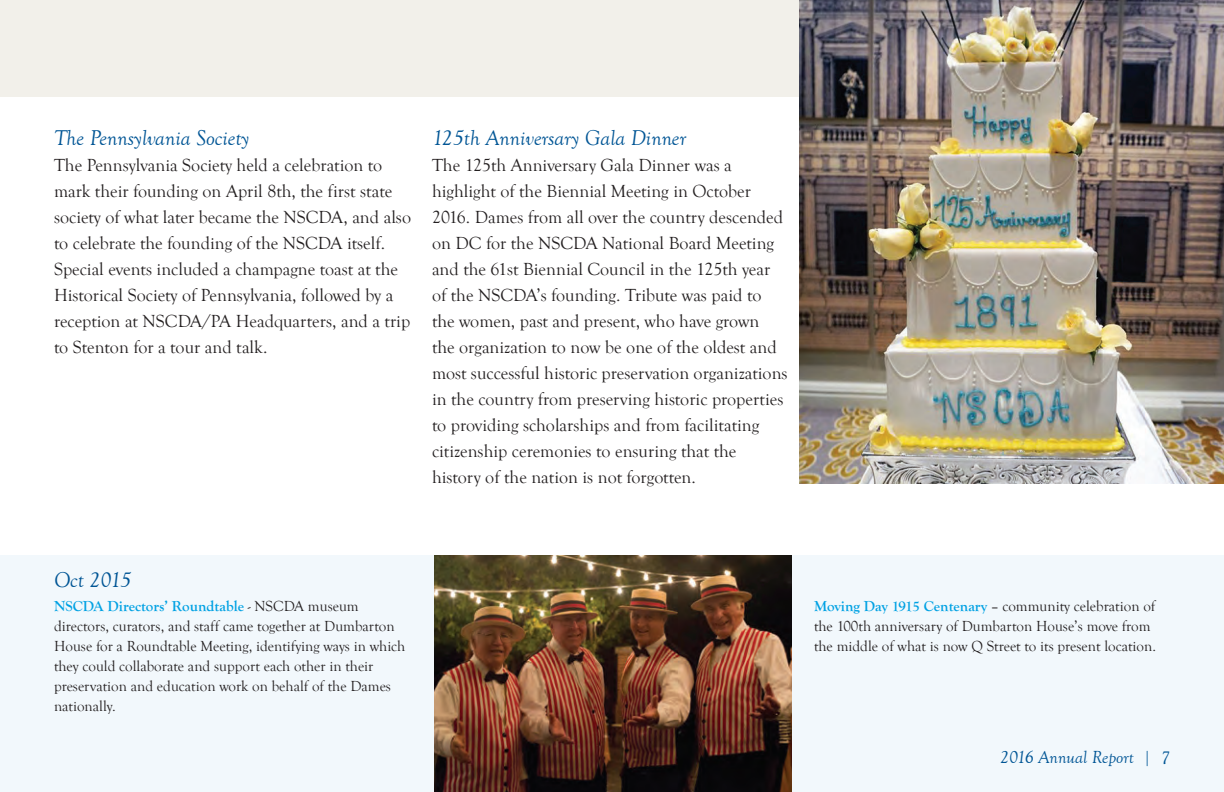
<style>
.page{position:relative;width:1224px;height:792px;background:#fff}
.page>*{position:absolute;margin:0;border:0;box-sizing:border-box;transform-origin:0 0}
.t1{font:italic 22px "Goudy Old Style T";color:#005595}
.t2{font:18px/26px "Goudy Old Style T";color:#231f20}
.t3{font:italic 18px "Goudy Old Style T";color:#005595}
.t4{font:15px/20px "Goudy Old Style T";color:#231f20}
.s1{font-weight:700;color:#00a1e3}
</style>
<div class="page">
<div style="left:0;top:556px;width:1224px;height:236px;background:#f2f8fc"></div>
<div style="left:0;top:0;width:1224px;height:97px;background:#f2f0ea"></div>
<img style="left:434px;top:556px;width:357px;height:236px">
<img style="left:799px;top:0;width:425px;height:484px">
<p class="t1" style="left:54px;top:126px;width:197px">The Pennsylvania Society</p>
<p class="t2" style="left:54px;top:152px;width:359px">The Pennsylvania Society held a celebration to mark their founding on April 8th, the first state society of what later became the NSCDA, and also to celebrate the founding of the NSCDA itself.<br>Special events included a champagne toast at the Historical Society of Pennsylvania, followed by a reception at NSCDA/PA Headquarters, and a trip to Stenton for a tour and talk.</p>
<p class="t1" style="left:432px;top:126px;width:256px">125th Anniversary Gala Dinner</p>
<p class="t2" style="left:432px;top:152px;width:357px">The 125th Anniversary Gala Dinner was a highlight of the Biennial Meeting in October 2016. Dames from all over the country descended on DC for the NSCDA National Board Meeting and the 61st Biennial Council in the 125th year of the NSCDA’s founding. Tribute was paid to the women, past and present, who have grown<br>the organization to now be one of the oldest and most successful historic preservation organizations in the country from preserving historic properties to providing scholarships and from facilitating citizenship ceremonies to ensuring that the history of the nation is not forgotten.</p>
<p class="t1" style="left:54px;top:568px;width:79px">Oct 2015</p>
<p class="t4" style="left:54px;top:596px;width:353px"><span class="s1">NSCDA Directors’ Roundtable</span> - NSCDA museum directors, curators, and staff came together at Dumbarton House for a Roundtable Meeting, identifying ways in which they could collaborate and support each other in their preservation and education work on behalf of the Dames nationally.</p>
<p class="t4" style="left:814px;top:596px;width:344px"><span class="s1">Moving Day 1915 Centenary</span> – community celebration of the 100th anniversary of Dumbarton House’s move from the middle of what is now Q Street to its present location.</p>
<p class="t3" style="left:1000px;top:748px;width:171px">2016 Annual Report | 7</p>
</div>
